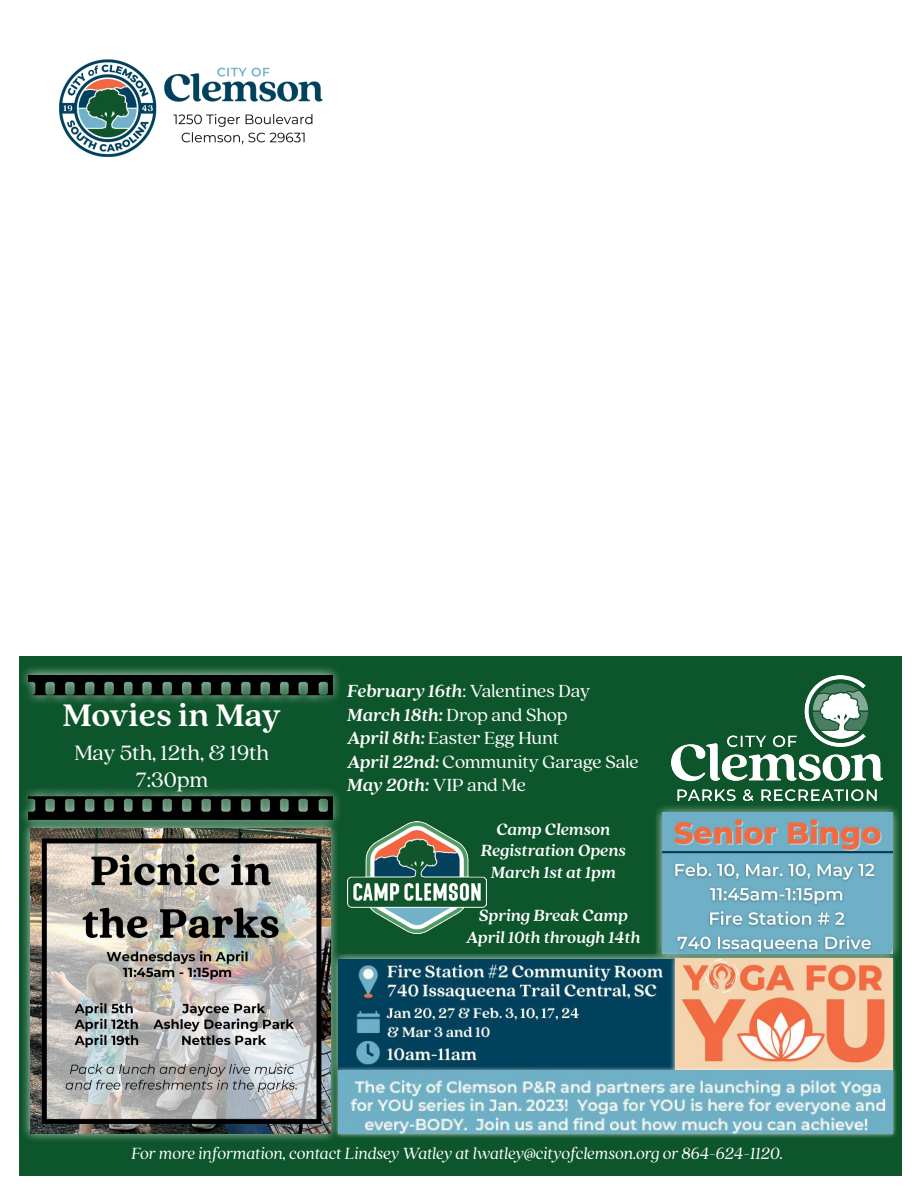
<style>
.page{position:relative;width:918px;height:1188px;background:#fff}
.page>*{position:absolute;margin:0;border:0;box-sizing:border-box;transform-origin:0 0}
.t1{font:700 34.65px "Quincy CF";letter-spacing:-.01em;color:#fff}
.t2{font:23.1px "Quincy CF";color:#fff}
.t3{font:19.5px "Quincy CF";letter-spacing:-.005em;color:#fff}
.t4{font:italic 700 19.5px "Quincy CF";letter-spacing:-.005em;color:#fff}
.t5{font:italic 18px "Quincy CF";letter-spacing:-.005em;color:#fff}
.t6{font:italic 700 18px "Quincy CF";letter-spacing:-.005em;color:#fff}
.s1{font-weight:700;font-style:italic}
.s2{font-weight:400;font-style:normal}
</style>
<div class="page">
<div style="left:19px;top:656px;width:883px;height:520px;background:#0d552b"></div>
<img style="left:59px;top:59px;width:264px;height:99px">
<div style="left:653px;top:803px;width:249px;height:160px;background:#fff;opacity:.75"></div>
<img style="left:662px;top:813px;width:230px;height:141px">
<div style="left:329px;top:950px;width:356px;height:130px;background:#fff;opacity:.75"></div>
<img style="left:340px;top:958px;width:330px;height:108px">
<div style="left:670px;top:954px;width:227px;height:121px;background:#fff;opacity:.75"></div>
<div style="left:334px;top:1066px;width:564px;height:73px;background:#fff;opacity:.75"></div>
<img style="left:348px;top:822px;width:139px;height:111px">
<div style="left:20px;top:819px;width:320px;height:324px;background:#fff;opacity:.75"></div>
<img style="left:30px;top:829px;width:300px;height:304px">
<img style="left:672px;top:676px;width:211px;height:125px">
<div style="left:18px;top:665px;width:324px;height:164px;background:#fff;opacity:.75"></div>
<img style="left:28px;top:675px;width:304px;height:144px">
<p class="t1" style="left:63px;top:691px;width:220px">Movies in May</p>
<p class="t2" style="left:74px;top:736px;width:196px">May 5th, 12th, &amp; 19th</p>
<p class="t2" style="left:135px;top:764px;width:74px">7:30pm</p>
<p class="t3" style="left:347px;top:677px;width:245px"><span class="s1">February 16th</span>: Valentines Day</p>
<p class="t3" style="left:347px;top:701px;width:222px"><span class="s1">March 18th:</span> Drop and Shop</p>
<p class="t3" style="left:347px;top:724px;width:213px"><span class="s1">April 8th:</span> Easter Egg Hunt</p>
<p class="t3" style="left:347px;top:748px;width:293px"><span class="s1">April 22nd:</span> Community Garage Sale</p>
<p class="t4" style="left:347px;top:771px;width:180px">May 20th: <span class="s2">VIP and Me</span></p>
<p class="t6" style="left:496px;top:816px;width:116px">Camp Clemson</p>
<p class="t6" style="left:481px;top:838px;width:147px">Registration Opens</p>
<p class="t6" style="left:491px;top:859px;width:127px">March 1st at 1pm</p>
<p class="t6" style="left:479px;top:903px;width:151px">Spring Break Camp</p>
<p class="t6" style="left:466px;top:924px;width:176px">April 10th through 14th</p>
<p class="t5" style="left:131px;top:1140px;width:653px">For more information, contact Lindsey Watley at lwatley@cityofclemson.org or 864-624-1120.</p>
</div>
